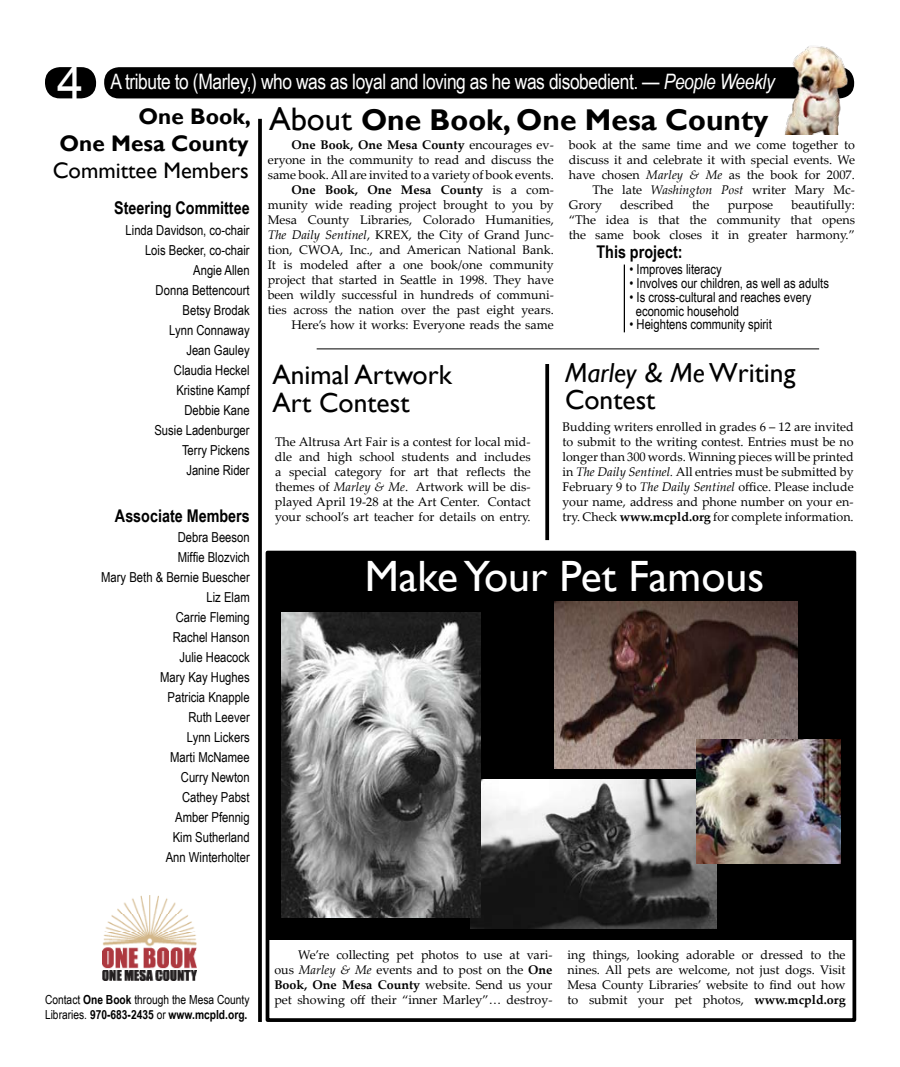
<style>
.page{position:relative;width:900px;height:1067px;background:#fff}
.page>*{position:absolute;margin:0;border:0;box-sizing:border-box;transform-origin:0 0}
.t1{font:47.5px "Arial";color:#fff}
.t2{font:43.75px "Gill Sans";color:#fff}
.t3{font:700 30px "Gill Sans";color:#000}
.t4{font:27.5px/27.5px "Gill Sans";color:#000}
.t5{font:700 22.5px/27px "Gill Sans";color:#000;text-align:right}
.t6{font:22.5px "Gill Sans";color:#000}
.t7{font:21.25px "Arial Narrow";letter-spacing:-.02em;color:#fff}
.t8{font:700 17.5px "Arial Narrow";color:#000}
.t9{font:13.75px/20px "Arial Narrow";color:#000;text-align:right}
.t10{font:12.5px/15px "Palatino Linotype";color:#000;text-align:justify}
.t11{font:12.5px/15px "Arial Narrow";color:#000}
.s1{font-style:italic}
.s2{font-weight:400;font-size:32.5px}
.s3{font-weight:700}
</style>
<div class="page">
<svg style="left:258px;top:119px;width:4px;height:902px;background:#0f0f0f"></svg>
<img style="left:103px;top:895px;width:93px;height:85px">
<div style="left:104px;top:67px;width:750px;height:31px;background:#000;border-radius:15px"></div>
<img style="left:784px;top:46px;width:64px;height:88px">
<div style="left:45px;top:67px;width:51px;height:31px;background:#000;border-radius:15px"></div>
<div style="left:269px;top:551px;width:585px;height:388px;background:#000"></div>
<div style="left:266px;top:550px;width:590px;height:471px;border:4px solid #000"></div>
<hr style="left:624px;top:264px;width:1px;height:68px;background:#000">
<hr style="left:317px;top:348px;width:502px;height:1px;background:#000">
<svg style="left:545px;top:364px;width:4px;height:176px"></svg>
<img style="left:471px;top:779px;width:246px;height:149px">
<img style="left:281px;top:613px;width:199px;height:304px">
<img style="left:554px;top:601px;width:243px;height:167px">
<img style="left:697px;top:739px;width:143px;height:124px">
<h1 class="t1" style="left:57px;top:52px;width:28px">4</h1>
<h3 class="t7" style="left:110px;top:66px;width:666px">A tribute to (Marley,) who was as loyal and loving as he was disobedient. — <span class="s1">People Weekly</span></h3>
<h3 class="t5" style="left:60px;top:104px;width:193px">One Book,<br>One Mesa County</h3>
<h3 class="t6" style="left:53px;top:158px;width:198px">Committee Members</h3>
<h3 class="t8" style="left:114px;top:194px;width:137px">Steering Committee</h3>
<p class="t9" style="left:126px;top:220px;width:126px">Linda Davidson, co-chair<br>Lois Becker, co-chair<br>Angie Allen<br>Donna Bettencourt<br>Betsy Brodak<br>Lynn Connaway<br>Jean Gauley<br>Claudia Heckel<br>Kristine Kampf<br>Debbie Kane<br>Susie Ladenburger<br>Terry Pickens<br>Janine Rider</p>
<h3 class="t8" style="left:115px;top:502px;width:136px">Associate Members</h3>
<p class="t9" style="left:101px;top:526px;width:150px">Debra Beeson<br>Miffie Blozvich<br>Mary Beth &amp; Bernie Buescher<br>Liz Elam<br>Carrie Fleming<br>Rachel Hanson<br>Julie Heacock<br>Mary Kay Hughes<br>Patricia Knapple<br>Ruth Leever<br>Lynn Lickers<br>Marti McNamee<br>Curry Newton<br>Cathey Pabst<br>Amber Pfennig<br>Kim Sutherland<br>Ann Winterholter</p>
<h3 class="t3" style="left:269px;top:102px;width:501px"><span class="s2">About</span> One Book, One Mesa County</h3>
<p class="t10" style="left:268px;top:136px;width:288px;text-align:right"><span class="s3">One Book, One Mesa County</span> encourages ev&shy;eryone in the community to read and discuss the same book.All are invited to a variety of book events.<br><span class="s3">One Book, One Mesa County</span> is a com&shy;munity wide reading project brought to you by Mesa County Libraries, Colorado Humanities, <span class="s1">The Daily Sentinel</span>, KREX, the City of Grand Junc&shy;tion, CWOA, Inc., and American National Bank.<br>It is modeled after a one book/one community project that started in Seattle in 1998. They have been wildly successful in hundreds of communi&shy;ties across the nation over the past eight years.<br>Here’s how it works: Everyone reads the same</p>
<p class="t10" style="left:569px;top:136px;width:288px">book at the same time and we come together to</p>
<p class="t10" style="left:569px;top:151px;width:288px">discuss it and celebrate it with special events. We</p>
<p class="t10" style="left:569px;top:166px;width:288px">have chosen <span class="s1">Marley &amp; Me</span> as the book for 2007.</p>
<p class="t10" style="left:593px;top:181px;width:264px">The late <span class="s1">Washington Post</span> writer Mary Mc-</p>
<p class="t10" style="left:569px;top:196px;width:35px">Grory</p>
<p class="t10" style="left:620px;top:196px;width:55px">described</p>
<p class="t10" style="left:692px;top:196px;width:19px">the</p>
<p class="t10" style="left:728px;top:196px;width:47px">purpose</p>
<p class="t10" style="left:569px;top:196px;width:288px;text-indent:223px">beautifully: “The idea is that the community that opens the same book closes it in greater harmony.”</p>
<h3 class="t8" style="left:597px;top:238px;width:88px">This project:</h3>
<p class="t9" style="left:630px;top:259px;width:94px">• Improves literacy</p>
<p class="t9" style="left:630px;top:272px;width:201px">• Involves our children, as well as adults</p>
<p class="t9" style="left:636px;top:289px;width:177px;line-height:13.8px;text-align:left;text-indent:-6px">• Is cross-cultural and reaches every economic household</p>
<p class="t9" style="left:630px;top:314px;width:144px">• Heightens community spirit</p>
<h3 class="t4" style="left:565px;top:359px;width:232px"><span class="s1">Marley &amp; Me</span> Writing<br>Contest</h3>
<p class="t10" style="left:562px;top:418px;width:293px">Budding writers enrolled in grades 6 – 12 are invited to submit to the writing contest. Entries must be no longer than 300 words. Winning pieces will be printed in <span class="s1">The Daily Sentinel.</span> All entries must be submitted by February 9 to <span class="s1">The Daily Sentinel</span> office. Please include your name, address and phone number on your en&shy;try. Check <span class="s3">www.mcpld.org</span> for complete information.</p>
<h3 class="t4" style="left:272px;top:362px;width:181px">Animal Artwork<br>Art Contest</h3>
<p class="t10" style="left:275px;top:433px;width:257px">The Altrusa Art Fair is a contest for local mid&shy;dle and high school students and includes a special category for art that reflects the themes of <span class="s1">Marley &amp; Me</span>. Artwork will be dis&shy;played April 19-28 at the Art Center. Contact your school’s art teacher for details on entry.</p>
<h2 class="t2" style="left:365px;top:551px;width:401px">Make Your Pet Famous</h2>
<p class="t11" style="left:45px;top:991px;width:206px">Contact <span class="s3">One Book</span> through the Mesa County<br>Libraries. <span class="s3">970-683-2435</span> or <span class="s3">www.mcpld.org.</span></p>
<p class="t10" style="left:274px;top:946px;width:280px;text-indent:24px">We’re collecting pet photos to use at vari&shy;ous <span class="s1">Marley &amp; Me</span> events and to post on the <span class="s3">One Book, One Mesa County</span> website. Send us your pet showing off their “inner Marley”… destroy-</p>
<p class="t10" style="left:567px;top:946px;width:280px">ing things, looking adorable or dressed to the nines. All pets are welcome, not just dogs. Visit Mesa County Libraries’ website to find out how to submit your pet photos, <span class="s3">www.mcpld.org</span></p>
</div>
